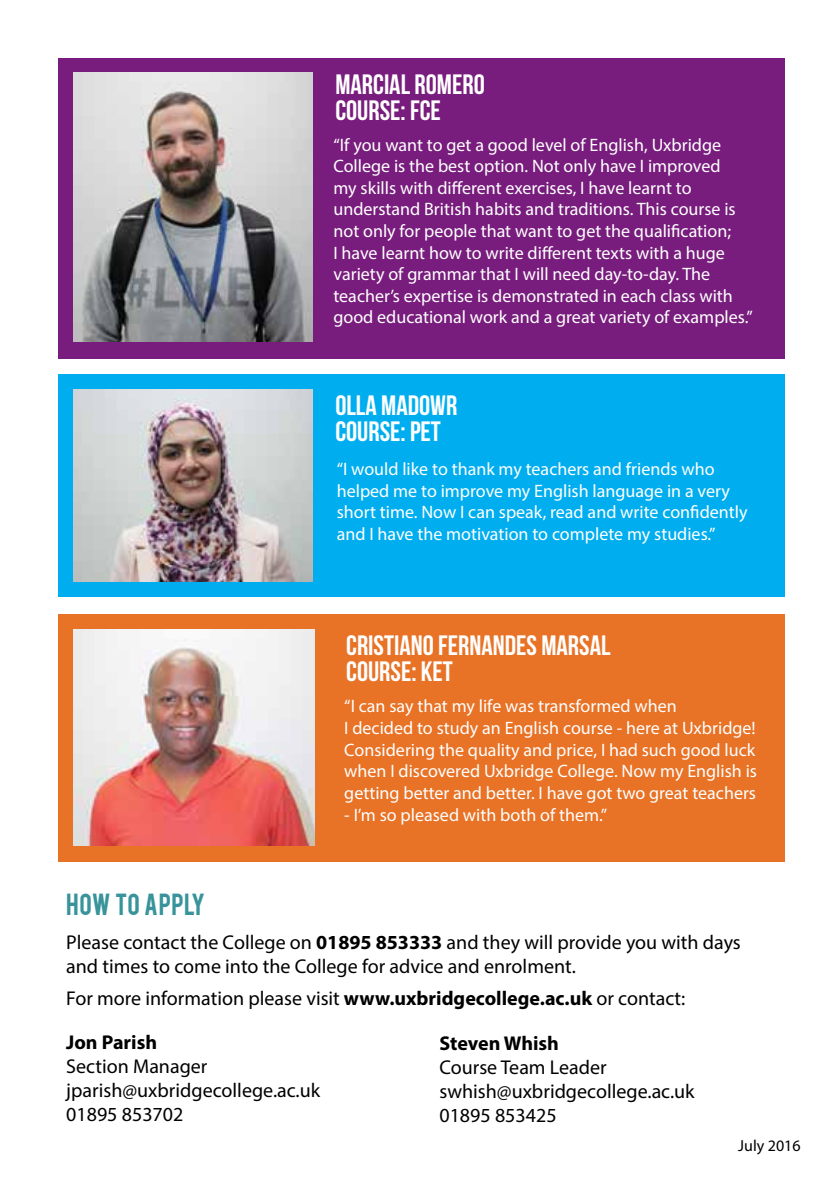
<style>
.page{position:relative;width:840px;height:1191px;background:#fff}
.page>*{position:absolute;margin:0;border:0;box-sizing:border-box;transform-origin:0 0}
.t1{font:28px/26px "Bebas Neue";color:#fff}
.t2{font:24px "Bebas";letter-spacing:.015em;color:#38939b}
.t3{font:20px/24px "Myriad Pro";color:#000}
.t4{font:700 20px "Myriad Pro";color:#000}
.t5{font:18px/21.6px "Myriad Pro";color:#fff}
.t6{font:16px "Myriad Pro";color:#000}
.s1{font-weight:700}
</style>
<div class="page">
<div style="left:59px;top:374px;width:725px;height:223px;background:#00aeef"></div>
<img style="left:73px;top:389px;width:239px;height:192px">
<div style="left:59px;top:614px;width:725px;height:248px;background:#e87225"></div>
<img style="left:73px;top:629px;width:241px;height:216px">
<div style="left:59px;top:58px;width:725px;height:300px;background:#781d7d"></div>
<img style="left:73px;top:72px;width:239px;height:269px">
<h1 class="t1" style="left:335px;top:71px;width:151px">MARCIAL ROMERO<br>COURSE: FCE</h1>
<p class="t5" style="left:333px;top:133px;width:420px">“If you want to get a good level of English, Uxbridge College is the best option. Not only have I improved<br>my skills with different exercises, I have learnt to understand British habits and traditions. This course is not only for people that want to get the qualification;<br>I have learnt how to write different texts with a huge variety of grammar that I will need day-to-day. The teacher’s expertise is demonstrated in each class with good educational work and a great variety of examples.”</p>
<h1 class="t1" style="left:335px;top:392px;width:123px">OLLA MADOWR<br>COURSE: PET</h1>
<p class="t5" style="left:336px;top:458px;width:412px">“I would like to thank my teachers and friends who helped me to improve my English language in a very short time. Now I can speak, read and write confidently and I have the motivation to complete my studies.”</p>
<h1 class="t1" style="left:346px;top:632px;width:266px">CRISTIANO FERNANDES MARSAL<br>COURSE: KET</h1>
<p class="t5" style="left:344px;top:695px;width:414px">“I can say that my life was transformed when<br>I decided to study an English course - here at Uxbridge!<br>Considering the quality and price, I had such good luck when I discovered Uxbridge College. Now my English is getting better and better. I have got two great teachers</p>
<p class="t5" style="left:344px;top:803px;width:264px">- I’m so pleased with both of them.”</p>
<h2 class="t2" style="left:66px;top:886px;width:140px">HOW TO APPLY</h2>
<p class="t3" style="left:66px;top:930px;width:675px">Please contact the College on <span class="s1">01895 853333</span> and they will provide you with days and times to come into the College for advice and enrolment.</p>
<p class="t3" style="left:66px;top:986px;width:620px">For more information please visit <span class="s1">www.uxbridgecollege.ac.uk</span> or contact:</p>
<p class="t4" style="left:66px;top:1029px;width:92px">Jon Parish</p>
<p class="t3" style="left:66px;top:1054px;width:255px">Section Manager jparish@uxbridgecollege.ac.uk<br>01895 853702</p>
<p class="t4" style="left:439px;top:1029px;width:121px">Steven Whish</p>
<p class="t3" style="left:439px;top:1054px;width:256px">Course Team Leader swhish@uxbridgecollege.ac.uk<br>01895 853425</p>
<p class="t6" style="left:737px;top:1136px;width:64px">July 2016</p>
</div>
